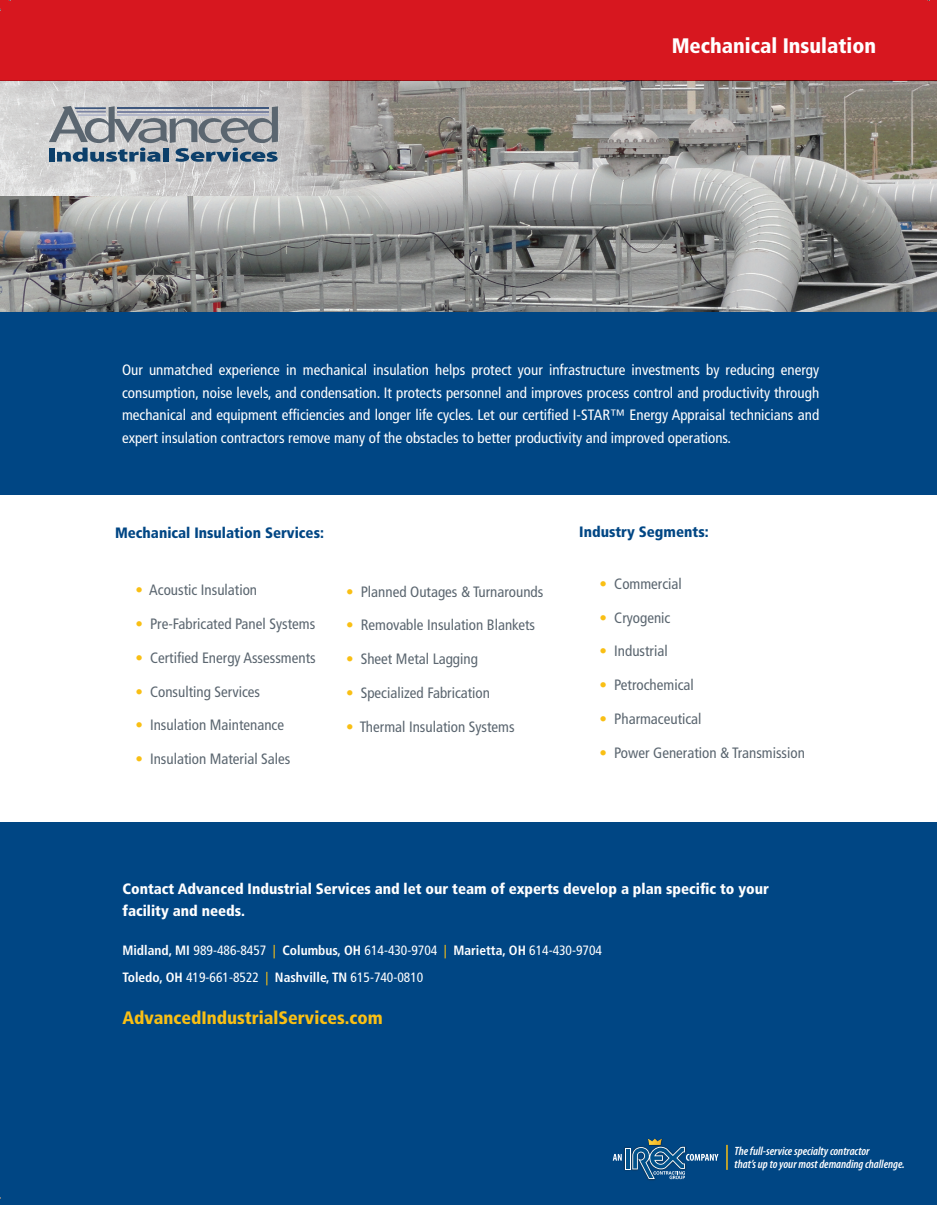
<style>
.page{position:relative;width:937px;height:1205px;background:#fff}
.page>*{position:absolute;margin:0;border:0;box-sizing:border-box;transform-origin:0 0}
.t1{font:900 condensed 21px "Frutiger";color:#fff}
.t2{font:900 condensed 18px "Frutiger";color:#f9bf14}
.t3{font:condensed 15px/22.5px "Frutiger";color:#fff;text-align:justify}
.t4{font:condensed 15px "Frutiger";color:#5b6670}
.t5{font:900 condensed 15px/22.5px "Frutiger";color:#fff}
.t6{font:900 condensed 15px "Frutiger";color:#004684}
.t7{font:condensed 13.5px/27px "Frutiger";color:#fff}
.t8{font:italic 600 condensed 12.15px/13.6px "Myriad Pro";color:#fff}
.s1{color:#f9bf14}
.s2{font-weight:700}
</style>
<div class="page">
<div style="left:0;top:80px;width:936px;height:1125px;background:#004684"></div>
<img style="left:0;top:80px;width:936px;height:231px">
<img style="left:0;top:80px;width:390px;height:116px">
<div style="left:0;top:0;width:936px;height:80px;background:#d7171f"></div>
<div style="left:0;top:495px;width:936px;height:327px;background:#fff"></div>
<svg style="left:49px;top:106px;width:229px;height:56px;background:#969fa9"></svg>
<img style="left:623px;top:1147px;width:58px;height:34px">
<svg style="left:624px;top:1148px;width:6px;height:21px"></svg>
<svg style="left:625px;top:1149px;width:4px;height:19px"></svg>
<svg style="left:613px;top:1154px;width:8px;height:6px"></svg>
<svg style="left:632px;top:1138px;width:86px;height:41px"></svg>
<svg style="left:726px;top:1145px;width:1px;height:25px"></svg>
<h1 class="t1" style="left:671px;top:33px;width:206px">Mechanical Insulation</h1>
<p class="t3" style="left:122px;top:359px;width:698px">Our unmatched experience in mechanical insulation helps protect your infrastructure investments by reducing energy consumption, noise levels, and condensation. It protects personnel and improves process control and productivity through mechanical and equipment efficiencies and longer life cycles. Let our certified I-STAR™ Energy Appraisal technicians and expert insulation contractors remove many of the obstacles to better productivity and improved operations.</p>
<p class="t6" style="left:115px;top:523px;width:210px">Mechanical Insulation Services:</p>
<p class="t4" style="left:135px;top:581px;width:123px"><span class="s1">•</span> Acoustic Insulation</p>
<p class="t4" style="left:135px;top:615px;width:181px"><span class="s1">•</span> Pre-Fabricated Panel Systems</p>
<p class="t4" style="left:135px;top:649px;width:182px"><span class="s1">•</span> Certified Energy Assessments</p>
<p class="t4" style="left:135px;top:682px;width:126px"><span class="s1">•</span> Consulting Services</p>
<p class="t4" style="left:135px;top:716px;width:150px"><span class="s1">•</span> Insulation Maintenance</p>
<p class="t4" style="left:135px;top:750px;width:156px"><span class="s1">•</span> Insulation Material Sales</p>
<p class="t4" style="left:346px;top:583px;width:199px"><span class="s1">•</span> Planned Outages &amp; Turnarounds</p>
<p class="t4" style="left:346px;top:616px;width:190px"><span class="s1">•</span> Removable Insulation Blankets</p>
<p class="t4" style="left:346px;top:650px;width:133px"><span class="s1">•</span> Sheet Metal Lagging</p>
<p class="t4" style="left:346px;top:684px;width:145px"><span class="s1">•</span> Specialized Fabrication</p>
<p class="t4" style="left:346px;top:718px;width:170px"><span class="s1">•</span> Thermal Insulation Systems</p>
<p class="t6" style="left:579px;top:523px;width:131px">Industry Segments:</p>
<p class="t4" style="left:599px;top:575px;width:84px"><span class="s1">•</span> Commercial</p>
<p class="t4" style="left:599px;top:609px;width:72px"><span class="s1">•</span> Cryogenic</p>
<p class="t4" style="left:599px;top:642px;width:70px"><span class="s1">•</span> Industrial</p>
<p class="t4" style="left:599px;top:676px;width:96px"><span class="s1">•</span> Petrochemical</p>
<p class="t4" style="left:599px;top:710px;width:103px"><span class="s1">•</span> Pharmaceutical</p>
<p class="t4" style="left:599px;top:744px;width:207px"><span class="s1">•</span> Power Generation &amp; Transmission</p>
<p class="t5" style="left:122px;top:877px;width:647px">Contact Advanced Industrial Services and let our team of experts develop a plan specific to your facility and needs.</p>
<p class="t7" style="left:122px;top:936px;width:481px"><span class="s2">Midland, MI</span> 989-486-8457 <span class="s1">|</span> <span class="s2">Columbus, OH</span> 614-430-9704 <span class="s1">|</span> <span class="s2">Marietta, OH</span> 614-430-9704<br><span class="s2">Toledo, OH</span> 419-661-8522 <span class="s1">|</span> <span class="s2">Nashville, TN</span> 615-740-0810</p>
<p class="t2" style="left:122px;top:1007px;width:262px">AdvancedIndustrialServices.com</p>
<p class="t8" style="left:734px;top:1144px;width:172px">The full-service specialty contractor<br>that’s up to your most demanding challenge.</p>
</div>
